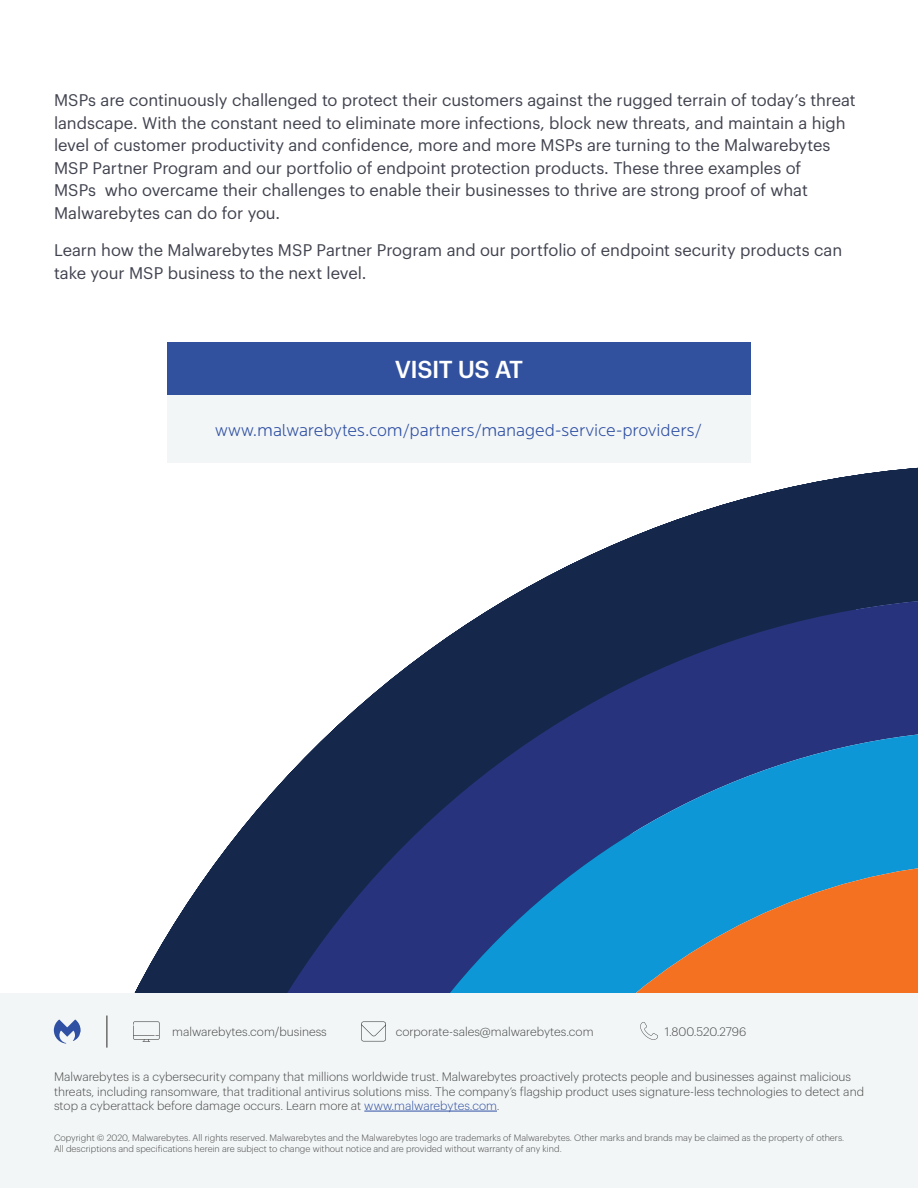
<style>
.page{position:relative;width:918px;height:1188px;background:#fff}
.page>*{position:absolute;margin:0;border:0;box-sizing:border-box;transform-origin:0 0}
.t1{font:500 24px "Graphik";letter-spacing:-.025em;color:#fff}
.t2{font:300 18px "Locator";color:#3051a3}
.t3{font:16.5px/22.5px "Graphik";letter-spacing:-.005em;color:#40424e}
.t4{font:300 12px/14.4px "Graphik";color:#484948}
.t5{font:300 9px/10.8px "Graphik";color:#484948}
.s1{color:#3051a3}
</style>
<div class="page">
<svg style="left:134px;top:467px;width:784px;height:526px"></svg>
<svg style="left:160px;top:597px;width:758px;height:396px"></svg>
<svg style="left:292px;top:730px;width:626px;height:263px;background:#1c4c87"></svg>
<svg style="left:425px;top:862px;width:493px;height:131px;background:#607888"></svg>
<div style="left:0;top:993px;width:918px;height:195px;background:#f3f6f7"></div>
<hr style="left:106px;top:1016px;width:2px;height:32px;background:#6d6b6c">
<hr style="left:364px;top:1111px;width:133px;height:1px;background:#3051a3">
<svg style="left:361px;top:1021px;width:25px;height:20px"></svg>
<svg style="left:640px;top:1022px;width:18px;height:18px"></svg>
<svg style="left:133px;top:1021px;width:27px;height:21px"></svg>
<svg style="left:54px;top:1020px;width:27px;height:24px"></svg>
<div style="left:167px;top:342px;width:584px;height:53px;background:#31519e"></div>
<div style="left:167px;top:395px;width:584px;height:68px;background:#f3f6f7"></div>
<p class="t3" style="left:54px;top:88px;width:803px">MSPs are continuously challenged to protect their customers against the rugged terrain of today’s threat landscape. With the constant need to eliminate more infections, block new threats, and maintain a high level of customer productivity and confidence, more and more MSPs are turning to the Malwarebytes MSP Partner Program and our portfolio of endpoint protection products. These three examples of<br>MSPs who overcame their challenges to enable their businesses to thrive are strong proof of what Malwarebytes can do for you.</p>
<p class="t3" style="left:54px;top:238px;width:790px">Learn how the Malwarebytes MSP Partner Program and our portfolio of endpoint security products can take your MSP business to the next level.</p>
<h1 class="t1" style="left:395px;top:351px;width:130px">VISIT US AT</h1>
<p class="t2" style="left:216px;top:420px;width:488px">www.malwarebytes.com/partners/managed-service-providers/</p>
<p class="t4" style="left:172px;top:1024px;width:156px">malwarebytes.com/business</p>
<p class="t4" style="left:396px;top:1024px;width:199px">corporate-sales@malwarebytes.com</p>
<p class="t4" style="left:665px;top:1024px;width:83px">1.800.520.2796</p>
<p class="t4" style="left:54px;top:1069px;width:812px">Malwarebytes is a cybersecurity company that millions worldwide trust. Malwarebytes proactively protects people and businesses against malicious threats, including ransomware, that traditional antivirus solutions miss. The company’s flagship product uses signature-less technologies to detect and stop a cyberattack before damage occurs. Learn more at <span class="s1">www.malwarebytes.com</span>.</p>
<p class="t5" style="left:54px;top:1132px;width:792px">Copyright © 2020, Malwarebytes. All rights reserved. Malwarebytes and the Malwarebytes logo are trademarks of Malwarebytes. Other marks and brands may be claimed as the property of others.<br>All descriptions and specifications herein are subject to change without notice and are provided without warranty of any kind.</p>
</div>
